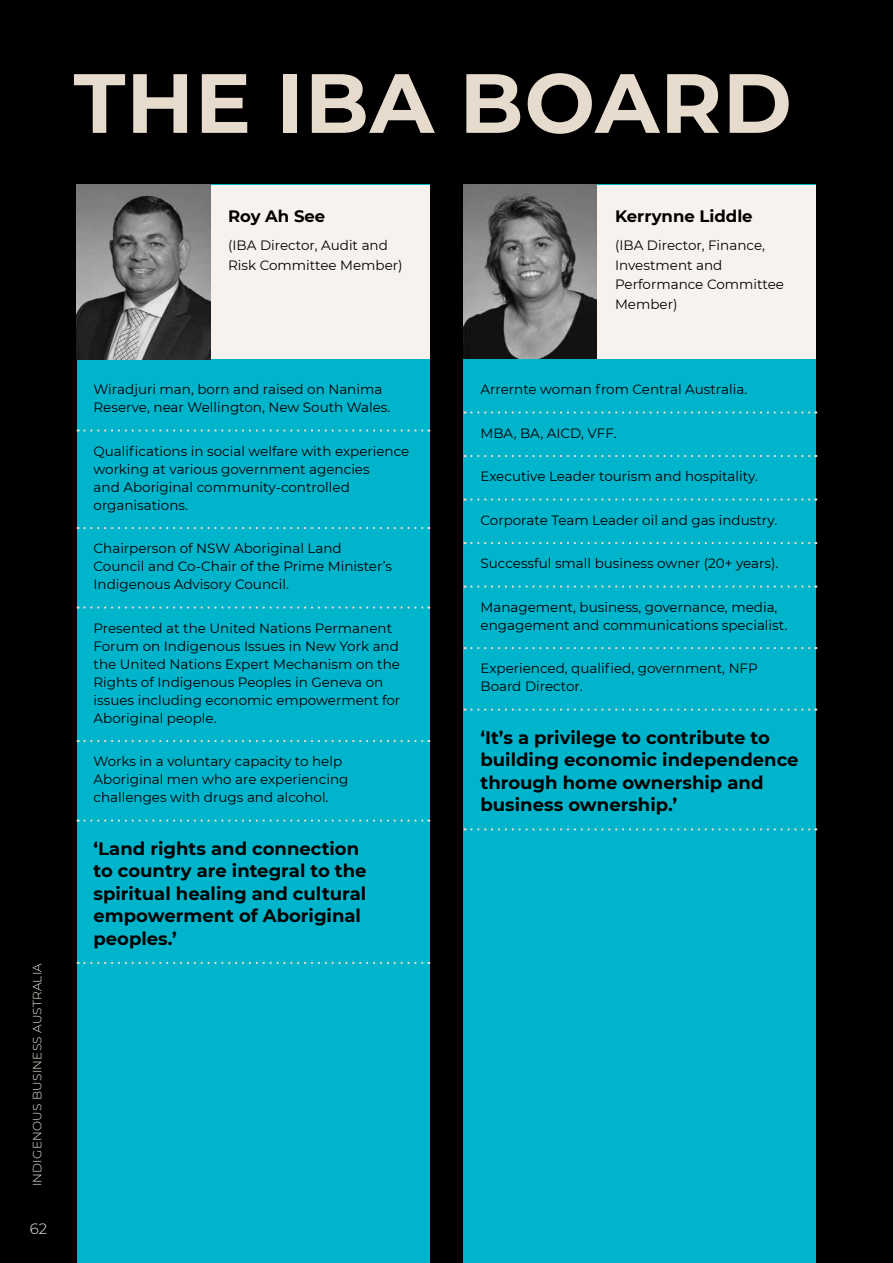
<style>
.page{position:relative;width:893px;height:1263px;background:#000}
.page>*{position:absolute;margin:0;border:0;box-sizing:border-box;transform-origin:0 0}
.t1{font:700 83.85px "Montserrat";letter-spacing:.01em;color:#e7dbce}
.t2{font:700 18px/22.5px "Montserrat";color:#000}
.t3{font:700 16.5px "Montserrat";color:#000}
.t4{font:300 15px "Montserrat";color:#f1eae2}
.t5{font:13.5px/18px "Montserrat";color:#000}
.t6{font:300 12px "Montserrat";letter-spacing:.02em;color:#f1eae2}
</style>
<div class="page">
<div style="left:77px;top:185px;width:352px;height:1078px;background:#00b4cc"></div>
<div style="left:77px;top:185px;width:352px;height:173px;background:#f7f2ee"></div>
<div style="left:463px;top:185px;width:353px;height:1078px;background:#00b4cc"></div>
<svg style="left:78px;top:429px;width:351px;height:3px"></svg>
<svg style="left:78px;top:527px;width:351px;height:2px"></svg>
<svg style="left:78px;top:606px;width:351px;height:3px"></svg>
<svg style="left:78px;top:740px;width:351px;height:2px"></svg>
<svg style="left:78px;top:819px;width:351px;height:3px"></svg>
<svg style="left:78px;top:962px;width:351px;height:2px"></svg>
<svg style="left:465px;top:411px;width:351px;height:3px"></svg>
<svg style="left:465px;top:455px;width:351px;height:2px"></svg>
<svg style="left:465px;top:498px;width:351px;height:3px"></svg>
<svg style="left:465px;top:542px;width:351px;height:2px"></svg>
<svg style="left:465px;top:585px;width:351px;height:3px"></svg>
<svg style="left:465px;top:647px;width:351px;height:2px"></svg>
<svg style="left:465px;top:708px;width:351px;height:3px"></svg>
<svg style="left:465px;top:828px;width:351px;height:2px"></svg>
<div style="left:463px;top:185px;width:353px;height:173px;background:#f7f2ee"></div>
<img style="left:463px;top:185px;width:134px;height:173px">
<img style="left:77px;top:185px;width:133px;height:174px">
<h1 class="t1" style="left:74px;top:43px;width:720px">THE IBA BOARD</h1>
<p class="t6" style="left:29px;top:1186px;width:225px;rotate:-90deg">INDIGENOUS BUSINESS AUSTRALIA</p>
<p class="t4" style="left:30px;top:1218px;width:19px">62</p>
<p class="t3" style="left:228px;top:204px;width:99px">Roy Ah See</p>
<p class="t5" style="left:228px;top:235px;width:176px;line-height:19.5px">(IBA Director, Audit and<br>Risk Committee Member)</p>
<p class="t5" style="left:94px;top:380px;width:298px">Wiradjuri man, born and raised on Nanima<br>Reserve, near Wellington, New South Wales.</p>
<p class="t5" style="left:94px;top:442px;width:317px">Qualifications in social welfare with experience working at various government agencies<br>and Aboriginal community-controlled organisations.</p>
<p class="t5" style="left:94px;top:539px;width:300px">Chairperson of NSW Aboriginal Land<br>Council and Co-Chair of the Prime Minister’s<br>Indigenous Advisory Council.</p>
<p class="t5" style="left:94px;top:619px;width:308px">Presented at the United Nations Permanent Forum on Indigenous Issues in New York and the United Nations Expert Mechanism on the Rights of Indigenous Peoples in Geneva on issues including economic empowerment for Aboriginal people.</p>
<p class="t5" style="left:94px;top:752px;width:256px">Works in a voluntary capacity to help<br>Aboriginal men who are experiencing challenges with drugs and alcohol.</p>
<h2 class="t2" style="left:94px;top:836px;width:275px">‘Land rights and connection to country are integral to the spiritual healing and cultural empowerment of Aboriginal peoples.’</h2>
<p class="t3" style="left:615px;top:204px;width:139px">Kerrynne Liddle</p>
<p class="t5" style="left:615px;top:235px;width:170px;line-height:19.5px">(IBA Director, Finance,<br>Investment and<br>Performance Committee<br>Member)</p>
<p class="t5" style="left:480px;top:380px;width:268px">Arrernte woman from Central Australia.</p>
<p class="t5" style="left:480px;top:424px;width:138px">MBA, BA, AICD, VFF.</p>
<p class="t5" style="left:480px;top:467px;width:279px">Executive Leader tourism and hospitality.</p>
<p class="t5" style="left:480px;top:511px;width:298px">Corporate Team Leader oil and gas industry.</p>
<p class="t5" style="left:480px;top:554px;width:299px">Successful small business owner (20+ years).</p>
<p class="t5" style="left:480px;top:598px;width:308px">Management, business, governance, media, engagement and communications specialist.</p>
<p class="t5" style="left:480px;top:659px;width:279px">Experienced, qualified, government, NFP<br>Board Director.</p>
<h2 class="t2" style="left:480px;top:725px;width:320px">‘It’s a privilege to contribute to building economic independence through home ownership and business ownership.’</h2>
</div>
